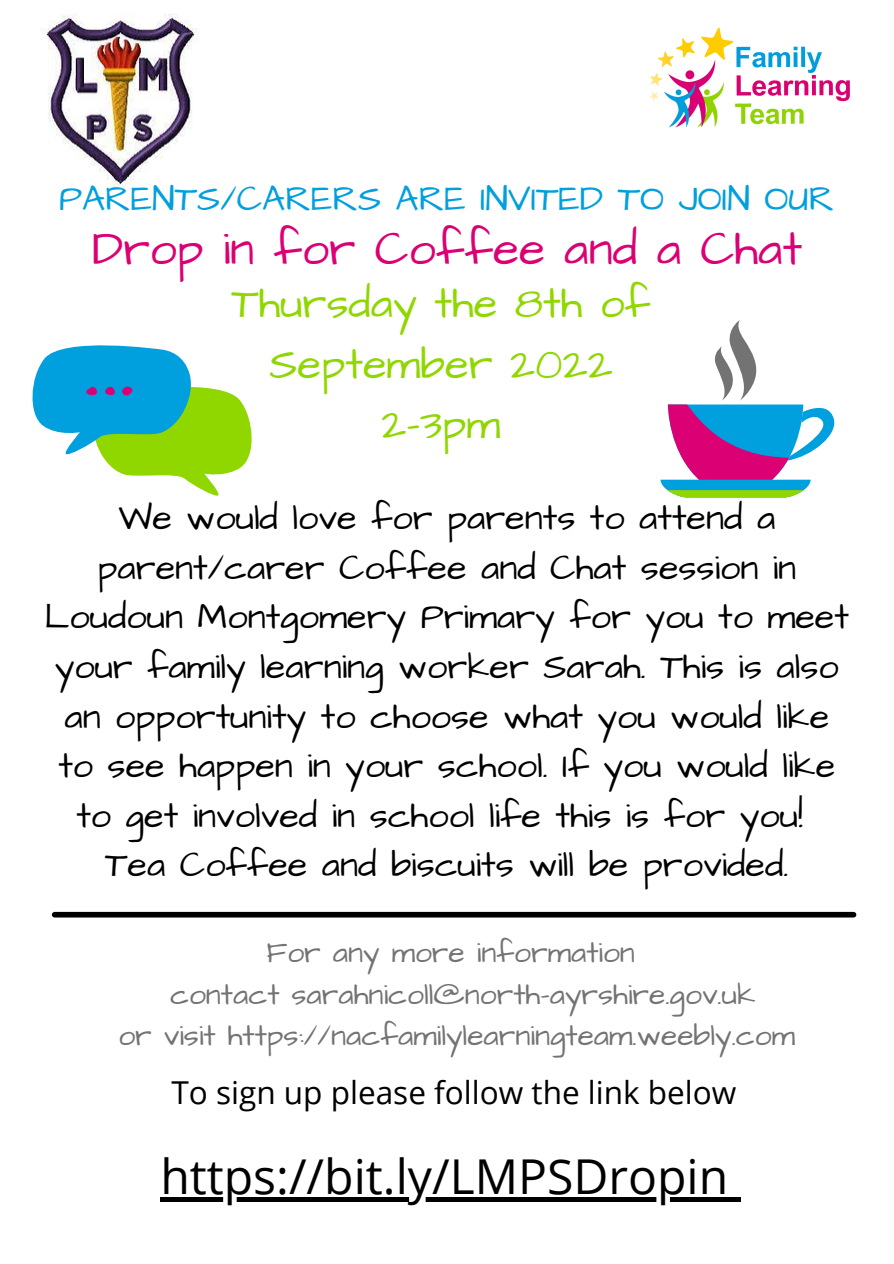
<style>
.page{position:relative;width:894px;height:1264px;background:#fff}
.page>*{position:absolute;margin:0;border:0;box-sizing:border-box;transform-origin:0 0}
.t1{font:48px "Open Sans";color:#000}
.t2{font:48px "Architects Daughter";color:#db0073}
.t3{font:43.65px/60.3px "Architects Daughter";color:#90d700;text-align:center}
.t4{font:36px/49.5px "Architects Daughter";color:#000;text-align:center}
.t5{font:36px "Architects Daughter";color:#009fdd}
.t6{font:31.5px "Open Sans";color:#000}
.t7{font:30px/41.7px "Architects Daughter";color:#737373;text-align:center}
</style>
<div class="page">
<img style="left:650px;top:27px;width:200px;height:101px">
<svg style="left:32px;top:345px;width:220px;height:151px"></svg>
<svg style="left:660px;top:320px;width:175px;height:177px"></svg>
<div style="left:55px;top:911px;width:798px;height:6px;background:#000"></div>
<img style="left:42px;top:13px;width:156px;height:175px">
<div style="left:160px;top:1196px;width:568px;height:5px;background:#000"></div>
<div style="left:728px;top:1196px;width:12px;height:5px;background:#000"></div>
<p class="t5" style="left:59px;top:174px;width:776px">PARENTS/CARERS ARE INVITED TO JOIN OUR</p>
<h1 class="t2" style="left:92px;top:217px;width:711px">Drop in for Coffee and a Chat</h1>
<p class="t3" style="left:231px;top:274px;width:420px">Thursday the 8th of<br>September 2022<br>2-3pm</p>
<p class="t4" style="left:45px;top:494px;width:805px">We would love for parents to attend a parent/carer Coffee and Chat session in Loudoun Montgomery Primary for you to meet your family learning worker Sarah. This is also an opportunity to choose what you would like to see happen in your school. If you would like to get involved in school life this is for you!<br>Tea Coffee and biscuits will be provided.</p>
<p class="t7" style="left:118px;top:932px;width:678px">For any more information<br>contact sarahnicoll@north-ayrshire.gov.uk<br>or visit https://nacfamilylearningteam.weebly.com</p>
<p class="t6" style="left:171px;top:1070px;width:566px">To sign up please follow the link below</p>
<h1 class="t1" style="left:160px;top:1142px;width:569px">https://bit.ly/LMPSDropin</h1>
</div>
